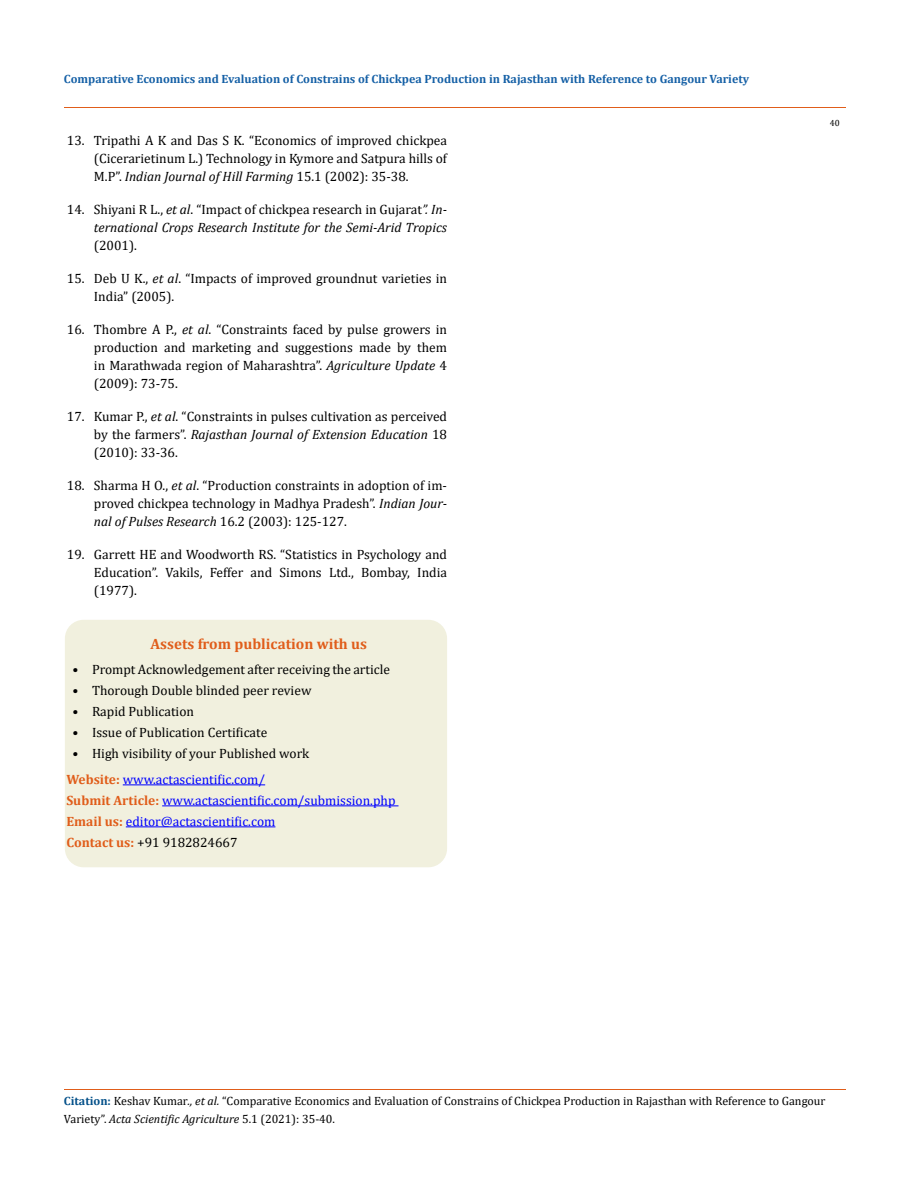
<style>
.page{position:relative;width:917px;height:1188px;background:#fff}
.page>*{position:absolute;margin:0;border:0;box-sizing:border-box;transform-origin:0 0}
.t1{font:700 15px "Cambria";color:#e05d1a}
.t2{font:13.5px/18px "Cambria";color:#000;text-align:justify}
.t3{font:13.5px/21px "Cambria";color:#00f}
.t4{font:italic 13.5px/18px "Cambria";color:#000;text-align:right}
.t5{font:12px/18px "Cambria";color:#000}
.t6{font:700 12px "Cambria";color:#1560a6}
.t7{font:9px "Cambria";color:#000}
.s1{font-style:italic}
.s2{font-style:normal}
.s3{font-weight:700;color:#e05d1a}
.s4{color:#000}
.s5{font-weight:700;color:#035089}
</style>
<div class="page">
<div style="left:66px;top:621px;width:380px;height:246px;background:#f1f0de;border-radius:18px"></div>
<div style="left:65px;top:620px;width:382px;height:247px;border:2px solid #f1f0de;border-radius:18px"></div>
<hr style="left:123px;top:784px;width:142px;height:1px;background:#00f">
<hr style="left:162px;top:805px;width:236px;height:1px;background:#00f">
<hr style="left:126px;top:826px;width:149px;height:1px;background:#00f">
<hr style="left:64px;top:108px;width:781px;height:1px;background:#e05d1a">
<hr style="left:64px;top:1090px;width:781px;height:1px;background:#e05d1a">
<p class="t6" style="left:64px;top:70px;width:686px">Comparative Economics and Evaluation of Constrains of Chickpea Production in Rajasthan with Reference to Gangour Variety</p>
<p class="t2" style="left:94px;top:132px;width:354px;text-indent:-27px">13. Tripathi A K and Das S K. “Economics of improved chickpea (Cicerarietinum L.) Technology in Kymore and Satpura hills of M.P”. <span class="s1">Indian Journal of Hill Farming</span> 15.1 (2002): 35-38.</p>
<p class="t4" style="left:67px;top:200px;width:381px"><span class="s2">14. Shiyani R L.,</span> et al<span class="s2">. “Impact of chickpea research in Gujarat</span>”. In&shy;ternational Crops Research Institute for the Semi-Arid Tropics</p>
<p class="t2" style="left:94px;top:237px;width:44px">(2001).</p>
<p class="t2" style="left:94px;top:270px;width:354px;text-indent:-27px">15. Deb U K., <span class="s1">et al</span>. “Impacts of improved groundnut varieties in<br>India” (2005).</p>
<p class="t2" style="left:94px;top:321px;width:354px;text-indent:-27px">16. Thombre A P., <span class="s1">et al</span>. “Constraints faced by pulse growers in production and marketing and suggestions made by them in Marathwada region of Maharashtra”. <span class="s1">Agriculture Update</span> 4 (2009): 73-75.</p>
<p class="t2" style="left:94px;top:408px;width:354px;text-indent:-27px">17. Kumar P., <span class="s1">et al</span>. “Constraints in pulses cultivation as perceived by the farmers”. <span class="s1">Rajasthan Journal of Extension Education</span> 18 (2010): 33-36.</p>
<p class="t2" style="left:94px;top:477px;width:354px;text-indent:-27px">18. Sharma H O., <span class="s1">et al</span>. “Production constraints in adoption of im&shy;proved chickpea technology in Madhya Pradesh”. <span class="s1">Indian Jour&shy;nal of Pulses Research</span> 16.2 (2003): 125-127.</p>
<p class="t2" style="left:94px;top:546px;width:354px;text-indent:-27px">19. Garrett HE and Woodworth RS. “Statistics in Psychology and Education”. Vakils, Feffer and Simons Ltd., Bombay, India (1977).</p>
<p class="t1" style="left:150px;top:633px;width:218px">Assets from publication with us</p>
<p class="t2" style="left:72px;top:661px;width:319px">• Prompt Acknowledgement after receiving the article</p>
<p class="t2" style="left:72px;top:682px;width:240px">• Thorough Double blinded peer review</p>
<p class="t2" style="left:72px;top:703px;width:123px">• Rapid Publication</p>
<p class="t2" style="left:72px;top:724px;width:196px">• Issue of Publication Certificate</p>
<p class="t2" style="left:72px;top:745px;width:238px">• High visibility of your Published work</p>
<p class="t3" style="left:66px;top:769px;width:330px"><span class="s3">Website:</span> www.actascientific.com/<br><span class="s3">Submit Article:</span> www.actascientific.com/submission.php <span class="s3">Email us:</span> editor@actascientific.com<br><span class="s3">Contact us:</span> <span class="s4">+91 9182824667</span></p>
<p class="t7" style="left:829px;top:118px;width:11px">40</p>
<p class="t5" style="left:64px;top:1092px;width:763px"><span class="s5">Citation:</span> Keshav Kumar<span class="s1">., et al.</span> “Comparative Economics and Evaluation of Constrains of Chickpea Production in Rajasthan with Reference to Gangour<br>Variety”. <span class="s1">Acta Scientific Agriculture</span> 5.1 (2021): 35-40.</p>
</div>
